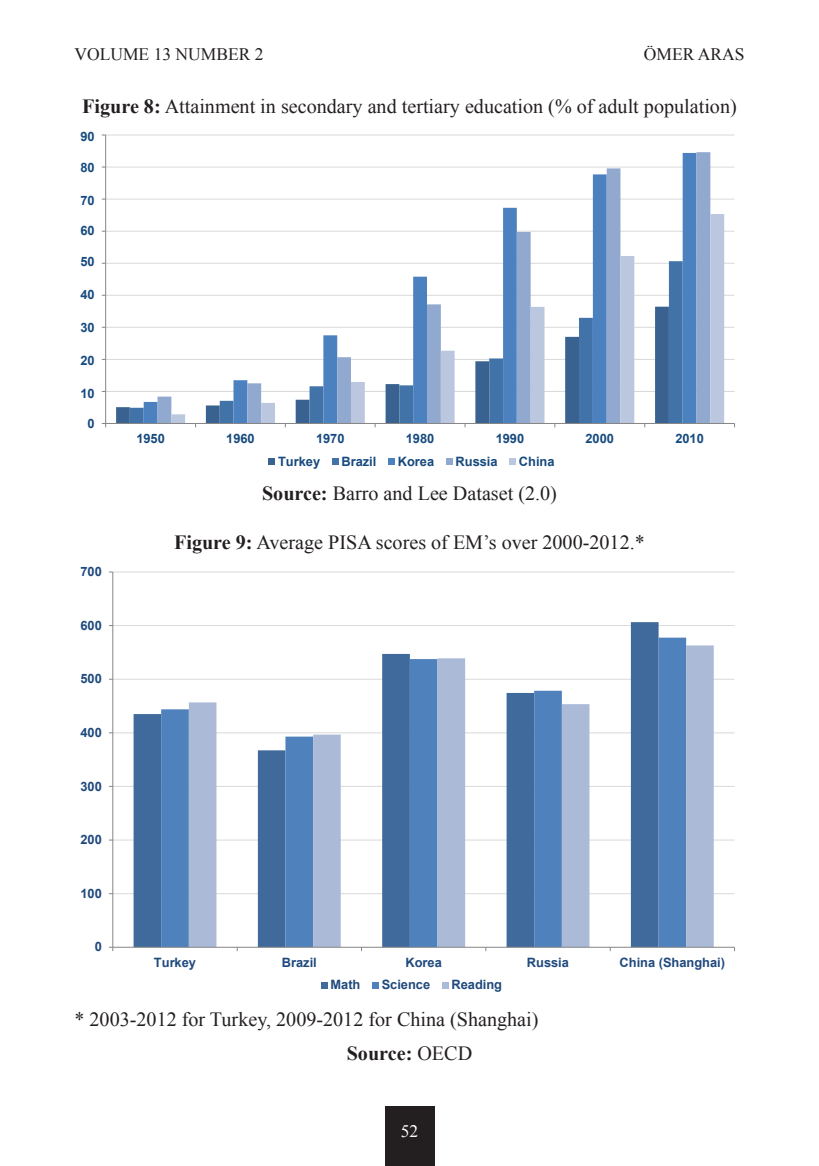
<style>
.page{position:relative;width:819px;height:1166px;background:#fff}
.page>*{position:absolute;margin:0;border:0;box-sizing:border-box;transform-origin:0 0}
.t1{font:20.12px "Times New Roman";color:#231f20}
.t2{font:700 20.12px "Times New Roman";color:#231f20}
.t3{font:17.5px "Times New Roman";color:#231f20}
.t4{font:17.5px "Times New Roman";color:#fff}
.t5{font:700 12.95px "Arial";color:#174a7e}
.t6{font:700 12.78px "Arial";color:#1f497d}
.s1{font-weight:700}
.s2{font-weight:400}
</style>
<div class="page">
<div style="left:384px;top:1106px;width:50px;height:60px;background:#231f20"></div>
<hr style="left:106px;top:391px;width:628px;height:1px;background:#d9d9d8">
<hr style="left:106px;top:359px;width:628px;height:1px;background:#d9d9d8">
<hr style="left:106px;top:327px;width:628px;height:1px;background:#d9d9d8">
<hr style="left:106px;top:295px;width:628px;height:1px;background:#d9d9d8">
<hr style="left:106px;top:263px;width:628px;height:1px;background:#d9d9d8">
<hr style="left:106px;top:231px;width:628px;height:1px;background:#d9d9d8">
<hr style="left:106px;top:199px;width:628px;height:1px;background:#d9d9d8">
<hr style="left:106px;top:167px;width:628px;height:1px;background:#d9d9d8">
<hr style="left:106px;top:135px;width:628px;height:1px;background:#d9d9d8">
<svg style="left:157px;top:152px;width:553px;height:271px"></svg>
<svg style="left:171px;top:214px;width:553px;height:209px"></svg>
<hr style="left:105px;top:135px;width:1px;height:288px;background:#878686">
<hr style="left:106px;top:423px;width:628px;height:1px;background:#878686">
<div style="left:268px;top:458px;width:7px;height:7px;background:#396290"></div>
<div style="left:332px;top:458px;width:6px;height:7px;background:#4173a9"></div>
<div style="left:388px;top:458px;width:7px;height:7px;background:#4c81bf"></div>
<div style="left:446px;top:458px;width:6px;height:7px;background:#92a9cf"></div>
<div style="left:509px;top:458px;width:7px;height:7px;background:#bbc7df"></div>
<hr style="left:113px;top:893px;width:621px;height:1px;background:#d9d9d9">
<hr style="left:113px;top:840px;width:621px;height:1px;background:#d9d9d9">
<hr style="left:113px;top:786px;width:621px;height:1px;background:#d9d9d9">
<hr style="left:113px;top:732px;width:621px;height:1px;background:#d9d9d9">
<hr style="left:113px;top:679px;width:621px;height:1px;background:#d9d9d9">
<hr style="left:113px;top:625px;width:621px;height:1px;background:#d9d9d9">
<hr style="left:113px;top:572px;width:621px;height:1px;background:#d9d9d9">
<svg style="left:134px;top:622px;width:524px;height:325px"></svg>
<svg style="left:161px;top:638px;width:525px;height:309px;fill:#4f81bd"></svg>
<svg style="left:189px;top:645px;width:524px;height:302px"></svg>
<hr style="left:112px;top:572px;width:1px;height:375px;background:#868686">
<hr style="left:113px;top:947px;width:621px;height:1px;background:#868686">
<svg style="left:321px;top:982px;width:6px;height:6px"></svg>
<div style="left:372px;top:982px;width:7px;height:6px;background:#4f81bd"></div>
<svg style="left:442px;top:982px;width:6px;height:6px"></svg>
<p class="t3" style="left:643px;top:42px;width:102px">ÖMER ARAS</p>
<p class="t1" style="left:82px;top:93px;width:656px"><span class="s1">Figure 8:</span> Attainment in secondary and tertiary education (% of adult population)</p>
<p class="t3" style="left:74px;top:42px;width:191px">VOLUME 13 NUMBER 2</p>
<p class="t5" style="left:80px;top:127px;width:16px">90</p>
<p class="t5" style="left:80px;top:159px;width:16px">80</p>
<p class="t5" style="left:80px;top:192px;width:16px">70</p>
<p class="t5" style="left:80px;top:221px;width:16px">60</p>
<p class="t5" style="left:80px;top:253px;width:16px">50</p>
<p class="t5" style="left:80px;top:286px;width:16px">40</p>
<p class="t5" style="left:80px;top:319px;width:16px">30</p>
<p class="t5" style="left:80px;top:352px;width:16px">20</p>
<p class="t5" style="left:80px;top:385px;width:16px">10</p>
<p class="t5" style="left:87px;top:414px;width:9px">0</p>
<p class="t6" style="left:80px;top:563px;width:23px">700</p>
<p class="t6" style="left:80px;top:617px;width:23px">600</p>
<p class="t6" style="left:80px;top:670px;width:23px">500</p>
<p class="t6" style="left:80px;top:724px;width:23px">400</p>
<p class="t6" style="left:80px;top:777px;width:23px">300</p>
<p class="t6" style="left:80px;top:831px;width:23px">200</p>
<p class="t6" style="left:80px;top:885px;width:23px">100</p>
<p class="t6" style="left:95px;top:938px;width:9px">0</p>
<p class="t5" style="left:136px;top:430px;width:30px">1950</p>
<p class="t5" style="left:226px;top:430px;width:30px">1960</p>
<p class="t5" style="left:316px;top:430px;width:30px">1970</p>
<p class="t5" style="left:406px;top:430px;width:30px">1980</p>
<p class="t5" style="left:495px;top:430px;width:30px">1990</p>
<p class="t5" style="left:585px;top:430px;width:30px">2000</p>
<p class="t5" style="left:675px;top:430px;width:30px">2010</p>
<p class="t5" style="left:278px;top:452px;width:44px">Turkey</p>
<p class="t5" style="left:341px;top:452px;width:36px">Brazil</p>
<p class="t5" style="left:398px;top:452px;width:38px">Korea</p>
<p class="t5" style="left:455px;top:452px;width:44px">Russia</p>
<p class="t5" style="left:519px;top:452px;width:37px">China</p>
<p class="t1" style="left:262px;top:480px;width:296px"><span class="s1">Source:</span> Barro and Lee Dataset (2.0)</p>
<p class="t1" style="left:174px;top:528px;width:472px"><span class="s1">Figure 9:</span> Average PISA scores of EM’s over 2000-2012.*</p>
<p class="t6" style="left:154px;top:953px;width:44px">Turkey</p>
<p class="t6" style="left:282px;top:953px;width:36px">Brazil</p>
<p class="t6" style="left:405px;top:953px;width:38px">Korea</p>
<p class="t6" style="left:527px;top:953px;width:44px">Russia</p>
<p class="t6" style="left:619px;top:953px;width:107px">China (Shanghai)</p>
<p class="t6" style="left:330px;top:976px;width:31px">Math</p>
<p class="t6" style="left:382px;top:976px;width:50px">Science</p>
<p class="t6" style="left:451px;top:976px;width:52px">Reading</p>
<p class="t1" style="left:74px;top:1006px;width:465px">* 2003-2012 for Turkey, 2009-2012 for China (Shanghai)</p>
<p class="t2" style="left:347px;top:1040px;width:127px">Source: <span class="s2">OECD</span></p>
<p class="t4" style="left:401px;top:1119px;width:19px">52</p>
</div>
